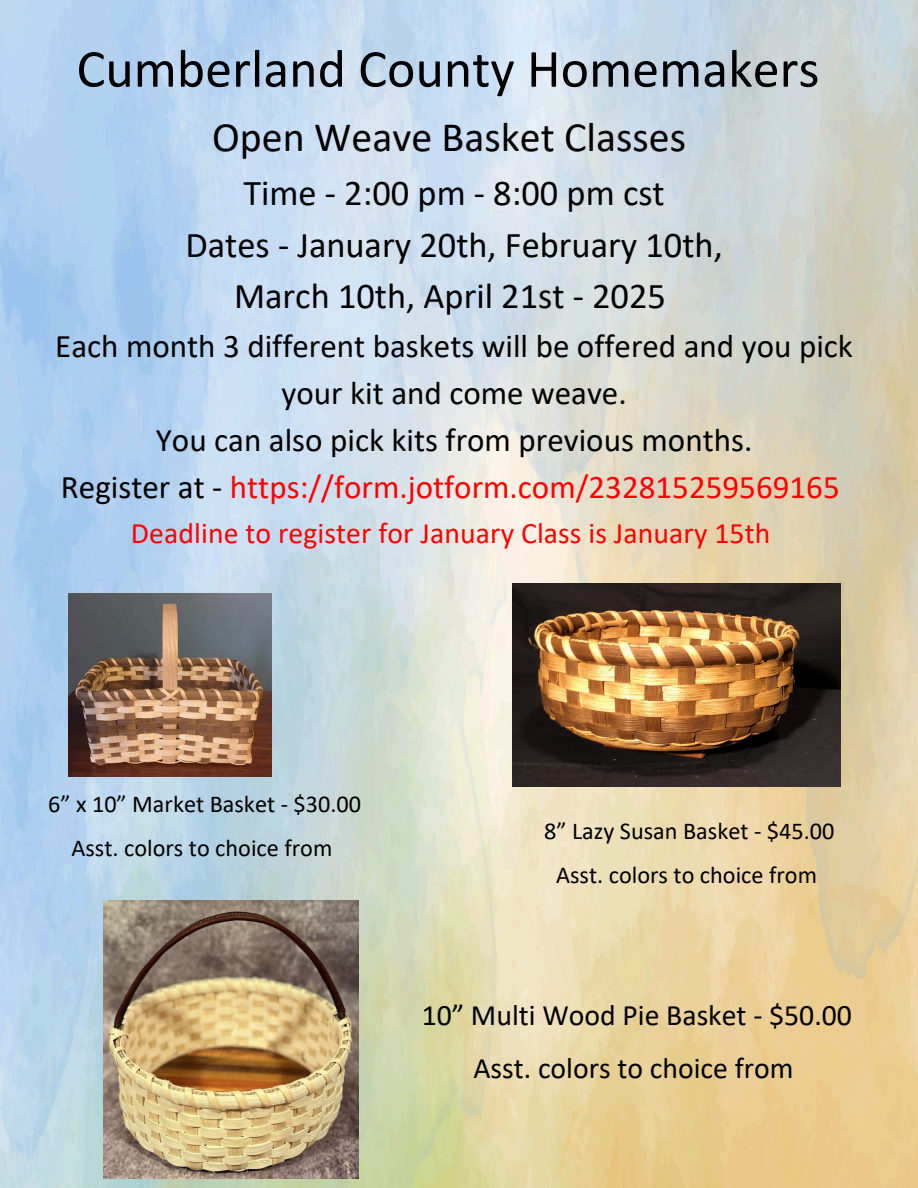
<style>
.page{position:relative;width:918px;height:1188px;background:#fff}
.page>*{position:absolute;margin:0;border:0;box-sizing:border-box;transform-origin:0 0}
.t1{font:54px "Calibri";color:#000}
.t2{font:41.85px "Calibri";color:#000}
.t3{font:36.45px/51.8px "Calibri";color:#000;text-align:center}
.t4{font:33px/47.2px "Calibri";color:#000;text-align:center}
.t5{font:29.7px/52.8px "Calibri";color:#000;text-align:center}
.t6{font:29.7px "Calibri";letter-spacing:.005em;color:#f00}
.t7{font:24.3px/43.8px "Calibri";color:#000;text-align:center}
.s1{color:#f00}
</style>
<div class="page">
<img style="left:0;top:0;width:918px;height:1188px">
<img style="left:68px;top:593px;width:204px;height:184px">
<img style="left:513px;top:584px;width:327px;height:202px">
<img style="left:103px;top:901px;width:255px;height:278px">
<p class="t1" style="left:77px;top:46px;width:745px">Cumberland County Homemakers</p>
<p class="t2" style="left:212px;top:119px;width:475px">Open Weave Basket Classes</p>
<p class="t3" style="left:185px;top:170px;width:539px">Time - 2:00 pm - 8:00 pm cst<br>Dates - January 20th, February 10th,<br>March 10th, April 21st - 2025</p>
<p class="t4" style="left:55px;top:325px;width:799px">Each month 3 different baskets will be offered and you pick your kit and come weave.<br>You can also pick kits from previous months.<br>Register at - <span class="s1">https://form.jotform.com/232815259569165</span></p>
<p class="t6" style="left:131px;top:521px;width:641px">Deadline to register for January Class is January 15th</p>
<p class="t7" style="left:48px;top:784px;width:314px">6” x 10” Market Basket - $30.00<br>Asst. colors to choice from</p>
<p class="t7" style="left:544px;top:811px;width:292px">8” Lazy Susan Basket - $45.00<br>Asst. colors to choice from</p>
<h1 class="t5" style="left:422px;top:992px;width:432px">10” Multi Wood Pie Basket - $50.00<br>Asst. colors to choice from</h1>
</div>
